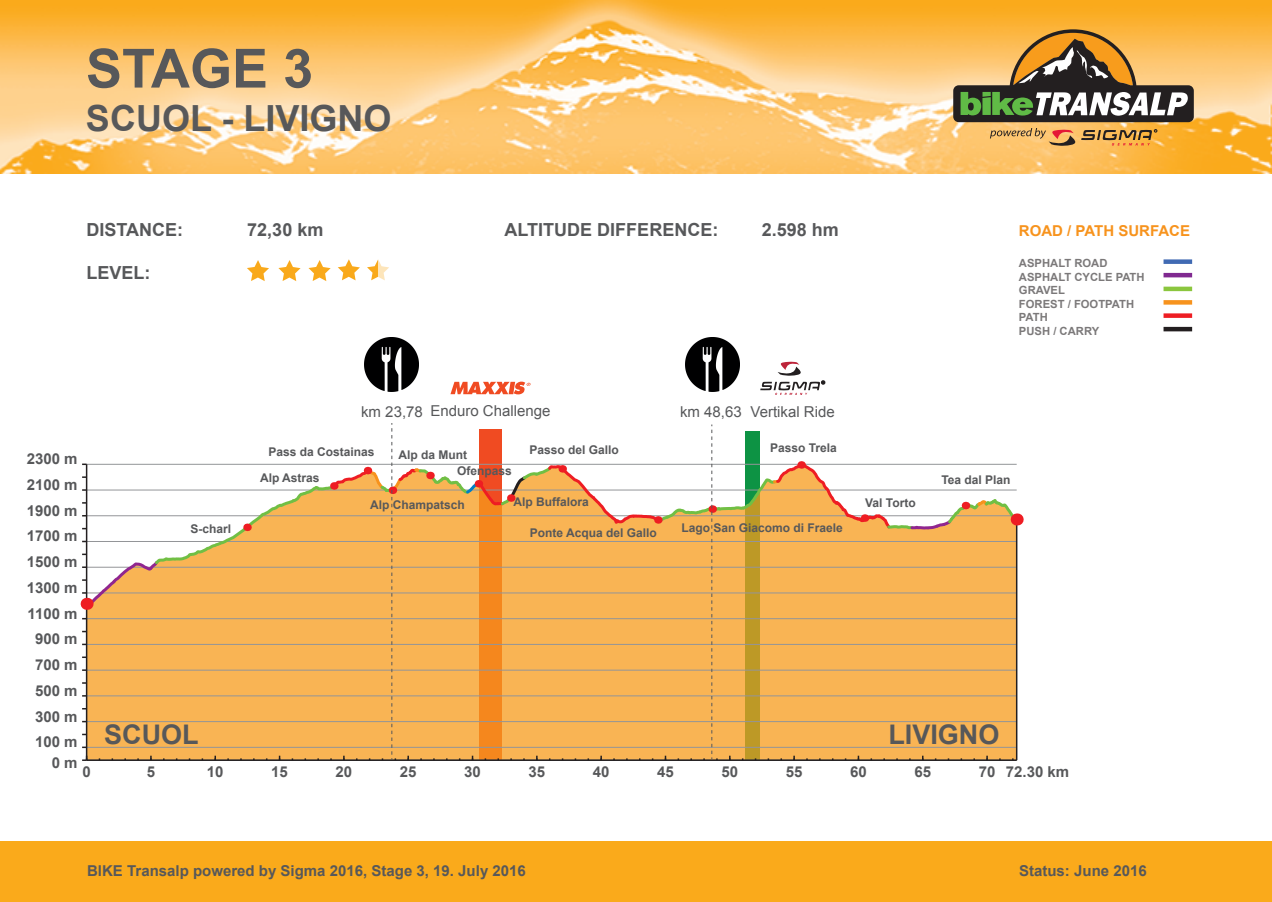
<style>
.page{position:relative;width:1272px;height:902px;background:#fff}
.page>*{position:absolute;margin:0;border:0;box-sizing:border-box;transform-origin:0 0}
.t1{font:700 54px "Arial";color:#57585a}
.t2{font:700 36px "Arial";color:#57585a}
.t3{font:700 27px "Arial";color:#57585a}
.t4{font:700 18px "Arial";color:#57585a}
.t5{font:700 15px "Arial";color:#57585a}
.t6{font:15px "Arial";color:#57585a}
.t7{font:700 15px "Arial";color:#f7931d}
.t8{font:700 12px/16.6px "Arial";color:#57585a}
.t9{font:700 11.25px/13.5px "Arial";color:rgb(35 31 32/.6)}
</style>
<div class="page">
<div style="left:0;top:841px;width:1271px;height:60px;background:#faaa1b"></div>
<img style="left:0;top:0;width:1271px;height:173px">
<svg style="left:247px;top:260px;width:22px;height:21px"></svg>
<svg style="left:278px;top:260px;width:22px;height:21px"></svg>
<svg style="left:308px;top:260px;width:22px;height:21px"></svg>
<svg style="left:338px;top:259px;width:22px;height:21px"></svg>
<svg style="left:367px;top:260px;width:11px;height:20px"></svg>
<svg style="left:989px;top:128px;width:168px;height:18px"></svg>
<svg style="left:953px;top:29px;width:240px;height:93px"></svg>
<div style="left:1163px;top:259px;width:29px;height:5px;background:#406ab3"></div>
<hr style="left:1163px;top:273px;width:29px;height:4px;background:#802990">
<div style="left:1163px;top:286px;width:29px;height:5px;background:#8bc63e"></div>
<svg style="left:1163px;top:300px;width:29px;height:4px"></svg>
<div style="left:1163px;top:313px;width:29px;height:5px;background:#ee1d23"></div>
<hr style="left:1163px;top:327px;width:29px;height:4px;background:#231f20">
<svg style="left:450px;top:381px;width:80px;height:13px"></svg>
<img style="left:685px;top:337px;width:54px;height:54px">
<svg style="left:82px;top:423px;width:937px;height:337px"></svg>
<img style="left:365px;top:338px;width:54px;height:54px">
<svg style="left:760px;top:361px;width:65px;height:34px"></svg>
<h1 class="t1" style="left:86px;top:33px;width:229px">STAGE 3</h1>
<h2 class="t2" style="left:86px;top:94px;width:307px">SCUOL - LIVIGNO</h2>
<p class="t4" style="left:86px;top:217px;width:98px">DISTANCE:</p>
<p class="t4" style="left:247px;top:217px;width:78px">72,30 km</p>
<p class="t4" style="left:504px;top:217px;width:215px">ALTITUDE DIFFERENCE:</p>
<p class="t4" style="left:761px;top:217px;width:79px">2.598 hm</p>
<p class="t4" style="left:86px;top:261px;width:66px">LEVEL:</p>
<p class="t7" style="left:1018px;top:220px;width:173px">ROAD / PATH SURFACE</p>
<p class="t9" style="left:1018px;top:257px;width:127px">ASPHALT ROAD<br>ASPHALT CYCLE PATH<br>GRAVEL<br>FOREST / FOOTPATH<br>PATH<br>PUSH / CARRY</p>
<p class="t5" style="left:27px;top:449px;width:52px">2300 m</p>
<p class="t5" style="left:27px;top:474px;width:52px">2100 m</p>
<p class="t5" style="left:27px;top:500px;width:52px">1900 m</p>
<p class="t5" style="left:27px;top:526px;width:52px">1700 m</p>
<p class="t5" style="left:27px;top:552px;width:52px">1500 m</p>
<p class="t5" style="left:27px;top:577px;width:52px">1300 m</p>
<p class="t5" style="left:28px;top:603px;width:52px">1100 m</p>
<p class="t5" style="left:35px;top:629px;width:44px">900 m</p>
<p class="t5" style="left:35px;top:654px;width:44px">700 m</p>
<p class="t5" style="left:35px;top:680px;width:44px">500 m</p>
<p class="t5" style="left:35px;top:706px;width:44px">300 m</p>
<p class="t5" style="left:35px;top:732px;width:44px">100 m</p>
<p class="t8" style="left:190px;top:520px;width:42px">S-charl</p>
<p class="t6" style="left:361px;top:401px;width:191px">km 23,78 Enduro Challenge</p>
<p class="t6" style="left:680px;top:402px;width:156px">km 48,63 Vertikal Ride</p>
<p class="t8" style="left:268px;top:444px;width:108px">Pass da Costainas</p>
<p class="t8" style="left:260px;top:470px;width:61px">Alp Astras</p>
<p class="t8" style="left:457px;top:446px;width:56px;text-indent:-59px">Alp da Munt<br>Ofenpass</p>
<p class="t8" style="left:529px;top:442px;width:91px">Passo del Gallo</p>
<p class="t8" style="left:370px;top:496px;width:96px">Alp Champatsch</p>
<p class="t8" style="left:513px;top:493px;width:77px">Alp Buffalora</p>
<p class="t8" style="left:770px;top:440px;width:68px">Passo Trela</p>
<p class="t8" style="left:530px;top:524px;width:128px">Ponte Acqua del Gallo</p>
<p class="t8" style="left:681px;top:520px;width:163px">Lago San Giacomo di Fraele</p>
<p class="t8" style="left:865px;top:494px;width:52px">Val Torto</p>
<p class="t8" style="left:941px;top:472px;width:71px">Tea dal Plan</p>
<h3 class="t3" style="left:104px;top:716px;width:96px">SCUOL</h3>
<h3 class="t3" style="left:888px;top:716px;width:113px">LIVIGNO</h3>
<p class="t5" style="left:52px;top:752px;width:27px">0 m</p>
<p class="t5" style="left:82px;top:761px;width:10px">0</p>
<p class="t5" style="left:147px;top:761px;width:10px">5</p>
<p class="t5" style="left:207px;top:761px;width:18px">10</p>
<p class="t5" style="left:271px;top:761px;width:18px">15</p>
<p class="t5" style="left:335px;top:761px;width:18px">20</p>
<p class="t5" style="left:400px;top:761px;width:18px">25</p>
<p class="t5" style="left:464px;top:761px;width:18px">30</p>
<p class="t5" style="left:528px;top:761px;width:18px">35</p>
<p class="t5" style="left:593px;top:761px;width:18px">40</p>
<p class="t5" style="left:657px;top:761px;width:18px">45</p>
<p class="t5" style="left:721px;top:761px;width:18px">50</p>
<p class="t5" style="left:785px;top:761px;width:18px">55</p>
<p class="t5" style="left:850px;top:761px;width:18px">60</p>
<p class="t5" style="left:914px;top:761px;width:18px">65</p>
<p class="t5" style="left:978px;top:761px;width:92px">70 72.30 km</p>
<p class="t5" style="left:87px;top:860px;width:440px">BlKE Transalp powered by Sigma 2016, Stage 3, 19. July 2016</p>
<p class="t5" style="left:1019px;top:860px;width:129px">Status: June 2016</p>
</div>
